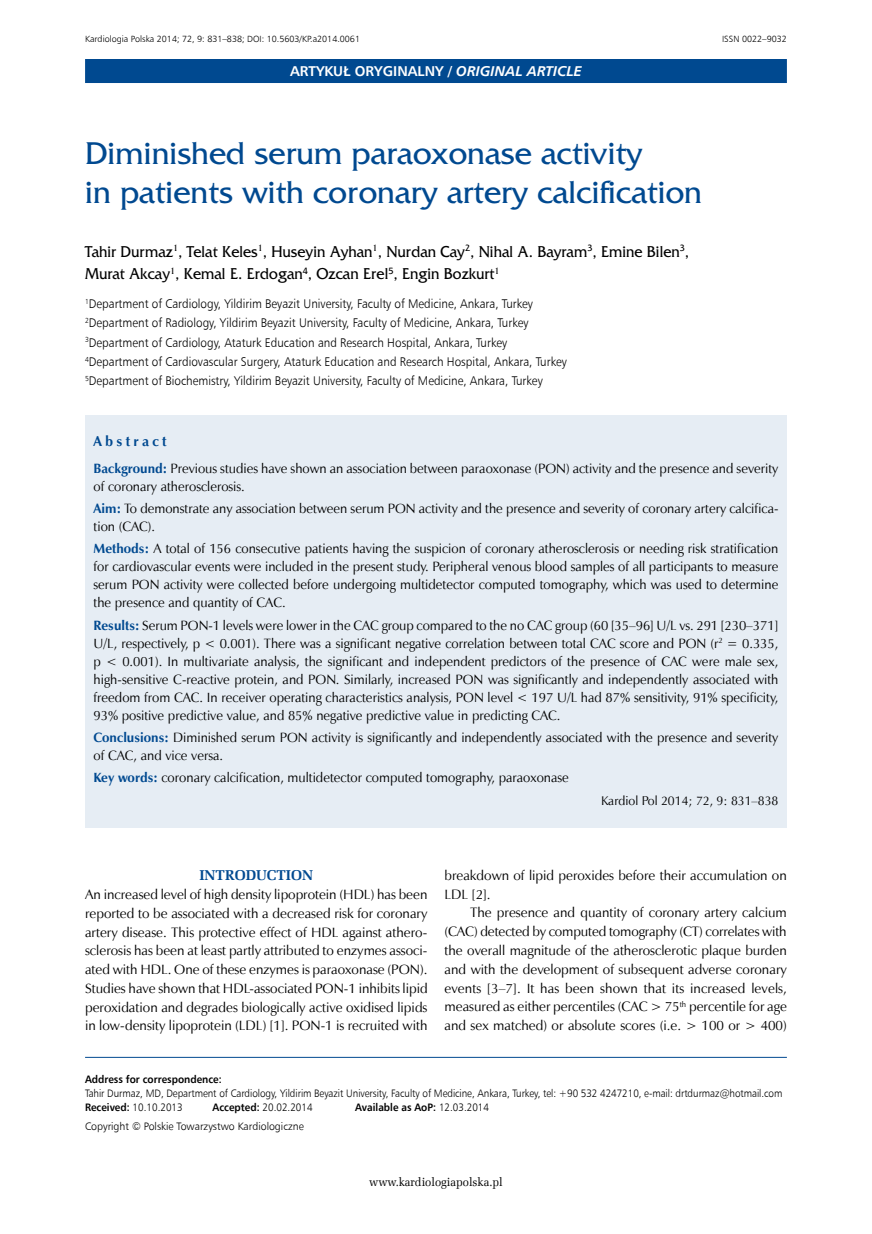
<style>
.page{position:relative;width:872px;height:1234px;background:#fff}
.page>*{position:absolute;margin:0;border:0;box-sizing:border-box;transform-origin:0 0}
.t1{font:33px/39px "France";color:#004990}
.t2{font:16.5px/22.5px "France";color:#000;scale:.94 1}
.t3{font:700 14.25px "Humnst 777 EU";color:#fff}
.t4{font:700 14.25px "Zapf Ellipt EU";color:#004990}
.t5{font:700 14.25px "Zapf Humnst EU";letter-spacing:.23em;color:#004990}
.t6{font:13.65px/18.8px "Zapf Humnst EU";color:#000;text-align:justify}
.t7{font:13.5px/18px "Zapf Humnst EU";color:#000}
.t8{font:12.75px "Zapf Humnst EU";color:#000}
.t9{font:12.6px/19.2px "Humnst 777 Lt EU";color:#000;scale:.93 1}
.t10{font:12px "Zapf Ellipt EU";color:#000;scale:.95 1}
.t11{font:10.8px/14.2px "Humnst 777 Lt EU";letter-spacing:-.005em;color:#000;scale:.92 1}
.t12{font:700 10.8px "Humnst 777 EU";color:#000;scale:.92 1}
.t13{font:10.8px "Humnst 777 Lt EU";letter-spacing:-.005em;color:#000}
.t14{font:9px "Humnst 777 Lt EU";color:#000}
.s1{font-style:italic}
.s2{font-weight:700;color:#004990}
.s3{font-family:"Humnst 777 EU";font-weight:700}
.s4{font-family:"Humnst 777 Lt EU";font-weight:400}
</style>
<div class="page">
<div style="left:85px;top:59px;width:702px;height:24px;background:#004990"></div>
<div style="left:85px;top:415px;width:702px;height:412px;background:#e6edf4"></div>
<hr style="left:85px;top:1056px;width:702px;height:1px;background:#004990">
<p class="t14" style="left:85px;top:33px;width:276px">Kardiologia Polska 2014; 72, 9: 831–838; DOI: 10.5603/KP.a2014.0061</p>
<p class="t14" style="left:722px;top:33px;width:66px">ISSN 0022–9032</p>
<p class="t3" style="left:290px;top:62px;width:293px">ARTYKUŁ ORYGINALNy / <span class="s1">ORIGINAL ARTICLE</span></p>
<h1 class="t1" style="left:85px;top:134px;width:618px">Diminished serum paraoxonase activity<br>in patients with coronary artery calcification</h1>
<p class="t2" style="left:85px;top:240px;width:644px">Tahir Durmaz<sup>1</sup>, Telat Keles<sup>1</sup>, Huseyin Ayhan<sup>1</sup>, Nurdan Cay<sup>2</sup>, Nihal A. Bayram<sup>3</sup>, Emine Bilen<sup>3</sup>,<br>Murat Akcay<sup>1</sup>, Kemal E. Erdogan<sup>4</sup>, Ozcan Erel<sup>5</sup>, Engin Bozkurt<sup>1</sup></p>
<p class="t9" style="left:85px;top:294px;width:519px"><sup>1</sup>Department of Cardiology, Yildirim Beyazit University, Faculty of Medicine, Ankara, Turkey <sup>2</sup>Department of Radiology, Yildirim Beyazit University, Faculty of Medicine, Ankara, Turkey <sup>3</sup>Department of Cardiology, Ataturk Education and Research Hospital, Ankara, Turkey <sup>4</sup>Department of Cardiovascular Surgery, Ataturk Education and Research Hospital, Ankara, Turkey <sup>5</sup>Department of Biochemistry, Yildirim Beyazit University, Faculty of Medicine, Ankara, Turkey</p>
<p class="t5" style="left:94px;top:432px;width:75px">Abstract</p>
<p class="t7" style="left:94px;top:459px;width:686px"><span class="s2">Background:</span> Previous studies have shown an association between paraoxonase (PON) activity and the presence and severity of coronary atherosclerosis.</p>
<p class="t7" style="left:94px;top:499px;width:686px"><span class="s2">Aim:</span> To demonstrate any association between serum PON activity and the presence and severity of coronary artery calcifica&shy;tion (CAC).</p>
<p class="t7" style="left:94px;top:539px;width:686px;text-align:justify"><span class="s2">Methods:</span> A total of 156 consecutive patients having the suspicion of coronary atherosclerosis or needing risk stratification for cardiovascular events were included in the present study. Peripheral venous blood samples of all participants to measure serum PON activity were collected before undergoing multidetector computed tomography, which was used to determine the presence and quantity of CAC.</p>
<p class="t7" style="left:94px;top:616px;width:686px;text-align:justify"><span class="s2">Results:</span> Serum PON-1 levels were lower in the CAC group compared to the no CAC group (60 [35–96] U/L vs. 291 [230–371] U/L, respectively, p &lt; 0.001). There was a significant negative correlation between total CAC score and PON (r<sup>2</sup> = 0.335, p &lt; 0.001). In multivariate analysis, the significant and independent predictors of the presence of CAC were male sex, high-sensitive C-reactive protein, and PON. Similarly, increased PON was significantly and independently associated with freedom from CAC. In receiver operating characteristics analysis, PON level &lt; 197 U/L had 87% sensitivity, 91% specificity, 93% positive predictive value, and 85% negative predictive value in predicting CAC.</p>
<p class="t7" style="left:94px;top:728px;width:686px"><span class="s2">Conclusions:</span> Diminished serum PON activity is significantly and independently associated with the presence and severity of CAC, and vice versa.</p>
<p class="t7" style="left:94px;top:768px;width:477px"><span class="s2">Key words:</span> coronary calcification, multidetector computed tomography, paraoxonase</p>
<p class="t8" style="left:601px;top:792px;width:179px">Kardiol Pol 2014; 72, 9: 831–838</p>
<p class="t4" style="left:199px;top:866px;width:115px">INTRODUCTION</p>
<p class="t6" style="left:85px;top:884px;width:344px">An increased level of high density lipoprotein (HDL) has been reported to be associated with a decreased risk for coronary artery disease. This protective effect of HDL against athero&shy;sclerosis has been at least partly attributed to enzymes associ&shy;ated with HDL. One of these enzymes is paraoxonase (PON).<br>Studies have shown that HDL-associated PON-1 inhibits lipid peroxidation and degrades biologically active oxidised lipids in low-density lipoprotein (LDL) [1]. PON-1 is recruited with</p>
<p class="t6" style="left:444px;top:865px;width:344px">breakdown of lipid peroxides before their accumulation on<br>LDL [2].</p>
<p class="t6" style="left:444px;top:903px;width:344px;text-indent:25px">The presence and quantity of coronary artery calcium (CAC) detected by computed tomography (CT) correlates with the overall magnitude of the atherosclerotic plaque burden and with the development of subsequent adverse coronary events [3–7]. It has been shown that its increased levels, measured as either percentiles (CAC &gt; 75<sup>th</sup> percentile for age and sex matched) or absolute scores (i.e. &gt; 100 or &gt; 400)</p>
<p class="t12" style="left:85px;top:1071px;width:150px">Address for correspondence:</p>
<p class="t11" style="left:85px;top:1085px;width:759px">Tahir Durmaz, MD, Department of Cardiology, Yildirim Beyazit University, Faculty of Medicine, Ankara, Turkey, tel: +90 532 4247210, e-mail: drtdurmaz@hotmail.com<br><span class="s3">Received:</span> 10.10.2013</p>
<p class="t11" style="left:213px;top:1099px;width:110px"><span class="s3">Accepted:</span> 20.02.2014</p>
<p class="t12" style="left:355px;top:1100px;width:147px">Available as AoP: <span class="s4">12.03.2014</span></p>
<p class="t13" style="left:85px;top:1118px;width:220px">Copyright © Polskie Towarzystwo Kardiologiczne</p>
<p class="t10" style="left:369px;top:1174px;width:142px">www.kardiologiapolska.pl</p>
</div>
